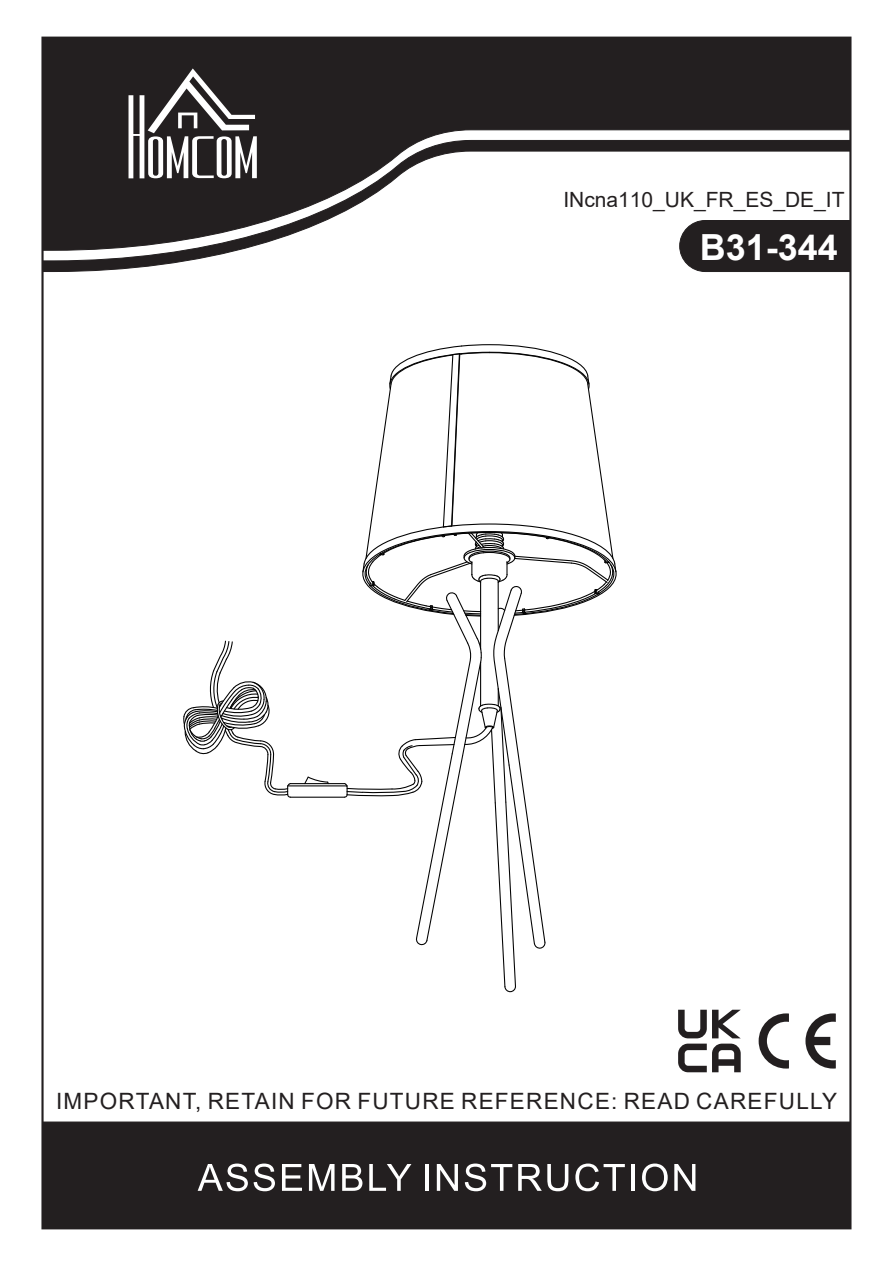
<style>
.page{position:relative;width:893px;height:1263px;background:#fff}
.page>*{position:absolute;margin:0;border:0;box-sizing:border-box;transform-origin:0 0}
.t1{font:700 36px "Arial";color:#fff}
.t2{font:22.5px "Arial";letter-spacing:.055em;color:#231f20}
.t3{font:21px "Arial";color:#231f20}
</style>
<div class="page">
<div style="left:42px;top:37px;width:809px;height:103px;background:#231f20"></div>
<svg style="left:42px;top:140px;width:809px;height:132px"></svg>
<svg style="left:129px;top:68px;width:128px;height:110px"></svg>
<svg style="left:759px;top:1013px;width:77px;height:55px"></svg>
<svg style="left:678px;top:1010px;width:63px;height:62px"></svg>
<div style="left:42px;top:1122px;width:809px;height:106px;background:#231f20"></div>
<svg style="left:198px;top:1163px;width:50px;height:28px"></svg>
<svg style="left:254px;top:1163px;width:21px;height:28px"></svg>
<svg style="left:282px;top:1164px;width:20px;height:27px"></svg>
<svg style="left:309px;top:1164px;width:26px;height:27px"></svg>
<svg style="left:342px;top:1164px;width:20px;height:27px"></svg>
<svg style="left:369px;top:1164px;width:42px;height:27px"></svg>
<hr style="left:425px;top:1164px;width:3px;height:27px;background:#fff">
<svg style="left:437px;top:1164px;width:21px;height:27px"></svg>
<svg style="left:465px;top:1163px;width:47px;height:28px"></svg>
<svg style="left:518px;top:1164px;width:50px;height:27px"></svg>
<svg style="left:575px;top:1163px;width:50px;height:28px"></svg>
<hr style="left:631px;top:1164px;width:4px;height:27px;background:#fff">
<svg style="left:642px;top:1163px;width:26px;height:28px"></svg>
<svg style="left:674px;top:1164px;width:21px;height:27px"></svg>
<svg style="left:183px;top:344px;width:434px;height:648px"></svg>
<p class="t3" style="left:563px;top:185px;width:283px">INcna110_UK_FR_ES_DE_IT</p>
<h1 class="t1" style="left:700px;top:222px;width:140px">B31-344</h1>
<p class="t2" style="left:56px;top:1086px;width:783px">IMPORTANT, RETAIN FOR FUTURE REFERENCE: READ CAREFULLY</p>
</div>
